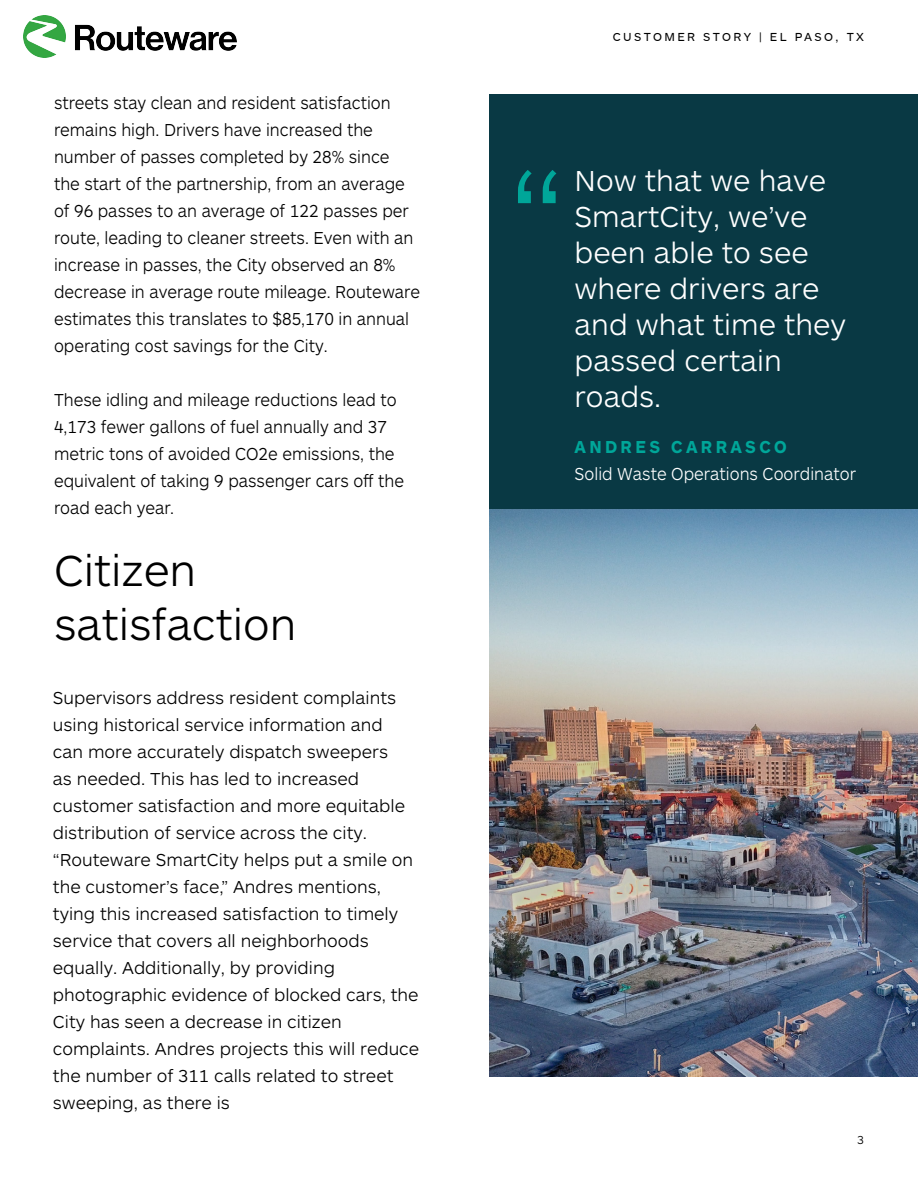
<style>
.page{position:relative;width:918px;height:1188px;background:#fff}
.page>*{position:absolute;margin:0;border:0;box-sizing:border-box;transform-origin:0 0}
.t1{font:300 150px "ARS Maquette";color:#00a699}
.t2{font:300 45px/54px "ARS Maquette";color:#000}
.t3{font:300 30px/36px "ARS Maquette";color:#fff}
.t4{font:300 18px/27px "ARS Maquette";color:#000}
.t5{font:300 18px/27px "ARS Maquette";color:#000;scale:.93 1}
.t6{font:300 18px "ARS Maquette";color:#fff;scale:.93 1}
.t7{font:700 18px "ARS Maquette";letter-spacing:.2em;color:#00a699;scale:.93 1}
.t8{font:12px "ARS Maquette";letter-spacing:.2em;color:#000}
.t9{font:300 12px "ARS Maquette";color:#000}
</style>
<div class="page">
<div style="left:489px;top:94px;width:429px;height:416px;background:#093944"></div>
<img style="left:489px;top:510px;width:429px;height:567px">
<img style="left:24px;top:15px;width:213px;height:43px">
<p class="t5" style="left:54px;top:88px;width:395px">streets stay clean and resident satisfaction remains high. Drivers have increased the number of passes completed by 28% since<br>the start of the partnership, from an average of 96 passes to an average of 122 passes per route, leading to cleaner streets. Even with an increase in passes, the City observed an 8% decrease in average route mileage. Routeware estimates this translates to $85,170 in annual operating cost savings for the City.</p>
<p class="t5" style="left:54px;top:385px;width:378px">These idling and mileage reductions lead to 4,173 fewer gallons of fuel annually and 37 metric tons of avoided CO2e emissions, the equivalent of taking 9 passenger cars off the road each year.</p>
<h2 class="t2" style="left:54px;top:541px;width:244px">Citizen satisfaction</h2>
<p class="t4" style="left:53px;top:684px;width:368px">Supervisors address resident complaints using historical service information and<br>can more accurately dispatch sweepers<br>as needed. This has led to increased customer satisfaction and more equitable distribution of service across the city. “Routeware SmartCity helps put a smile on the customer’s face,” Andres mentions, tying this increased satisfaction to timely service that covers all neighborhoods equally. Additionally, by providing photographic evidence of blocked cars, the City has seen a decrease in citizen complaints. Andres projects this will reduce the number of 311 calls related to street sweeping, as there is</p>
<p class="t8" style="left:613px;top:31px;width:253px">CUSTOMER STORY | EL PASO, TX</p>
<h1 class="t1" style="left:509px;top:124px;width:58px">“</h1>
<h3 class="t3" style="left:575px;top:162px;width:273px">Now that we have<br>SmartCity, we’ve been able to see where drivers are and what time they passed certain roads.</h3>
<p class="t7" style="left:575px;top:435px;width:230px">ANDRES CARRASCO</p>
<p class="t6" style="left:575px;top:462px;width:304px">Solid Waste Operations Coordinator</p>
<p class="t9" style="left:857px;top:1132px;width:8px">3</p>
</div>
